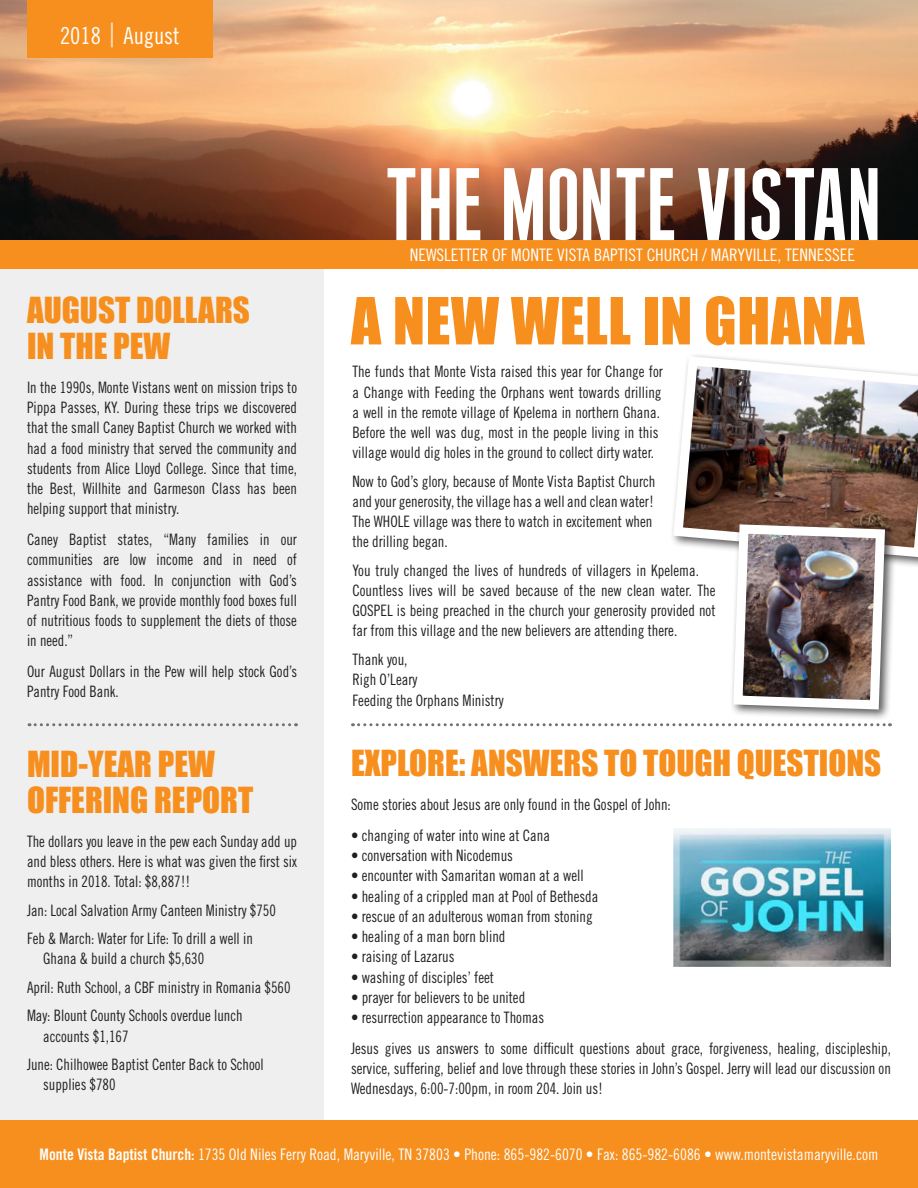
<style>
.page{position:relative;width:918px;height:1188px;background:#fff}
.page>*{position:absolute;margin:0;border:0;box-sizing:border-box;transform-origin:0 0}
.medium_headline{font:60px "Impact";letter-spacing:.01em;color:#f78f1e}
.body_copy{font:33px/36px "Impact";color:#f78f1e}
.t1{font:23.4px "Trade Gothic LT Std Cn 18";color:#fff}
.t2{font:17.25px "Trade Gothic LT Std Cn 18";color:#fff}
.t3{font:15.9px "Trade Gothic LT Std Cn 18";color:#fff}
.body_copy-2{font:15.75px/20.1px "Trade Gothic LT Std Cn 18";color:#231f20;scale:.94 1}
.body_copy-3{font:15.75px/20.2px "Trade Gothic LT Std Cn 18";color:#231f20;text-align:justify;scale:.93 1}
.s1{font-size:33.3px;color:#fedab4}
.s2{font-family:"Trade Gothic LT Std Bd Cn 20"}
</style>
<div class="page">
<div style="left:0;top:256px;width:324px;height:918px;background:#efefef"></div>
<div style="left:0;top:1120px;width:918px;height:68px;background:#f78f1e"></div>
<div style="left:0;top:237px;width:918px;height:32px;background:#f78f1e"></div>
<img style="left:0;top:0;width:918px;height:240px">
<div style="left:27px;top:0;width:186px;height:58px;background:#f78f1e"></div>
<svg style="left:388px;top:168px;width:490px;height:72px"></svg>
<svg style="left:29px;top:723px;width:268px;height:3px"></svg>
<svg style="left:359px;top:723px;width:532px;height:3px"></svg>
<img style="left:673px;top:829px;width:218px;height:137px">
<img style="left:672px;top:355px;width:246px;height:207px">
<div style="left:730px;top:521px;width:167px;height:201px;background:#231f20;opacity:.75"></div>
<img style="left:729px;top:520px;width:161px;height:194px">
<p class="t1" style="left:60px;top:22px;width:121px">2018 <span class="s1">|</span> August</p>
<p class="body_copy" style="left:27px;top:291px;width:224px">AUGUST DOLLARS</p>
<p class="body_copy" style="left:27px;top:327px;width:145px">IN THE PEW</p>
<p class="body_copy-3" style="left:27px;top:377px;width:292px">In the 1990s, Monte Vistans went on mission trips to Pippa Passes, KY. During these trips we discovered that the small Caney Baptist Church we worked with had a food ministry that served the community and students from Alice Lloyd College. Since that time, the Best, Willhite and Garmeson Class has been helping support that ministry.</p>
<p class="body_copy-3" style="left:27px;top:529px;width:292px">Caney Baptist states, “Many families in our communities are low income and in need of assistance with food. In conjunction with God’s Pantry Food Bank, we provide monthly food boxes full of nutritious foods to supplement the diets of those in need.”</p>
<p class="body_copy-3" style="left:27px;top:661px;width:292px">Our August Dollars in the Pew will help stock God’s<br>Pantry Food Bank.</p>
<p class="body_copy" style="left:27px;top:745px;width:228px">MID-YEAR PEW<br>OFFERING REPORT</p>
<p class="body_copy-3" style="left:27px;top:831px;width:292px">The dollars you leave in the pew each Sunday add up and bless others. Here is what was given the first six months in 2018. Total: $8,887!!</p>
<p class="body_copy-3" style="left:27px;top:900px;width:269px">Jan: Local Salvation Army Canteen Ministry $750</p>
<p class="body_copy-3" style="left:27px;top:928px;width:244px">Feb &amp; March: Water for Life: To drill a well in</p>
<p class="body_copy-3" style="left:43px;top:948px;width:175px">Ghana &amp; build a church $5,630</p>
<p class="body_copy-3" style="left:27px;top:977px;width:285px">April: Ruth School, a CBF ministry in Romania $560</p>
<p class="body_copy-3" style="left:27px;top:1005px;width:233px">May: Blount County Schools overdue lunch</p>
<p class="body_copy-3" style="left:43px;top:1026px;width:93px">accounts $1,167</p>
<p class="body_copy-3" style="left:27px;top:1054px;width:256px">June: Chilhowee Baptist Center Back to School</p>
<p class="body_copy-3" style="left:43px;top:1074px;width:79px">supplies $780</p>
<p class="t2" style="left:410px;top:245px;width:447px">NEWSLETTER OF MONTE VISTA BAPTIST CHURCH / MARYVILLE, TENNESSEE</p>
<p class="medium_headline" style="left:351px;top:274px;width:515px">A NEW WELL IN GHANA</p>
<p class="body_copy-2" style="left:352px;top:362px;width:332px">The funds that Monte Vista raised this year for Change for a Change with Feeding the Orphans went towards drilling a well in the remote village of Kpelema in northern Ghana.<br>Before the well was dug, most in the people living in this village would dig holes in the ground to collect dirty water.</p>
<p class="body_copy-2" style="left:352px;top:471px;width:324px">Now to God’s glory, because of Monte Vista Baptist Church and your generosity, the village has a well and clean water!<br>The WHOLE village was there to watch in excitement when the drilling began.</p>
<p class="body_copy-2" style="left:352px;top:560px;width:388px">You truly changed the lives of hundreds of villagers in Kpelema.<br>Countless lives will be saved because of the new clean water. The GOSPEL is being preached in the church your generosity provided not far from this village and the new believers are attending there.</p>
<p class="body_copy-2" style="left:352px;top:649px;width:60px">Thank you,</p>
<p class="body_copy-2" style="left:352px;top:669px;width:71px">Righ O’Leary</p>
<p class="body_copy-2" style="left:352px;top:690px;width:162px">Feeding the Orphans Ministry</p>
<p class="body_copy" style="left:351px;top:744px;width:532px">EXPLORE: ANSWERS TO TOUGH QUESTIONS</p>
<p class="body_copy-2" style="left:351px;top:794px;width:342px">Some stories about Jesus are only found in the Gospel of John:</p>
<p class="body_copy-2" style="left:351px;top:825px;width:213px">• changing of water into wine at Cana</p>
<p class="body_copy-2" style="left:351px;top:845px;width:174px">• conversation with Nicodemus</p>
<p class="body_copy-2" style="left:351px;top:865px;width:249px">• encounter with Samaritan woman at a well</p>
<p class="body_copy-2" style="left:351px;top:886px;width:265px">• healing of a crippled man at Pool of Bethesda</p>
<p class="body_copy-2" style="left:351px;top:906px;width:259px">• rescue of an adulterous woman from stoning</p>
<p class="body_copy-2" style="left:351px;top:926px;width:166px">• healing of a man born blind</p>
<p class="body_copy-2" style="left:351px;top:946px;width:112px">• raising of Lazarus</p>
<p class="body_copy-2" style="left:351px;top:967px;width:154px">• washing of disciples’ feet</p>
<p class="body_copy-2" style="left:351px;top:987px;width:187px">• prayer for believers to be united</p>
<p class="body_copy-2" style="left:351px;top:1007px;width:207px">• resurrection appearance to Thomas</p>
<p class="body_copy-2" style="left:351px;top:1038px;width:576px;text-align:justify">Jesus gives us answers to some difficult questions about grace, forgiveness, healing, discipleship, service, suffering, belief and love through these stories in John’s Gospel. Jerry will lead our discussion on Wednesdays, 6:00-7:00pm, in room 204. Join us!</p>
<p class="t3" style="left:40px;top:1145px;width:840px"><span class="s2">Monte Vista Baptist Church:</span> 1735 Old Niles Ferry Road, Maryville, TN 37803 • Phone: 865-982-6070 • Fax: 865-982-6086 • www.montevistamaryville.com</p>
</div>
